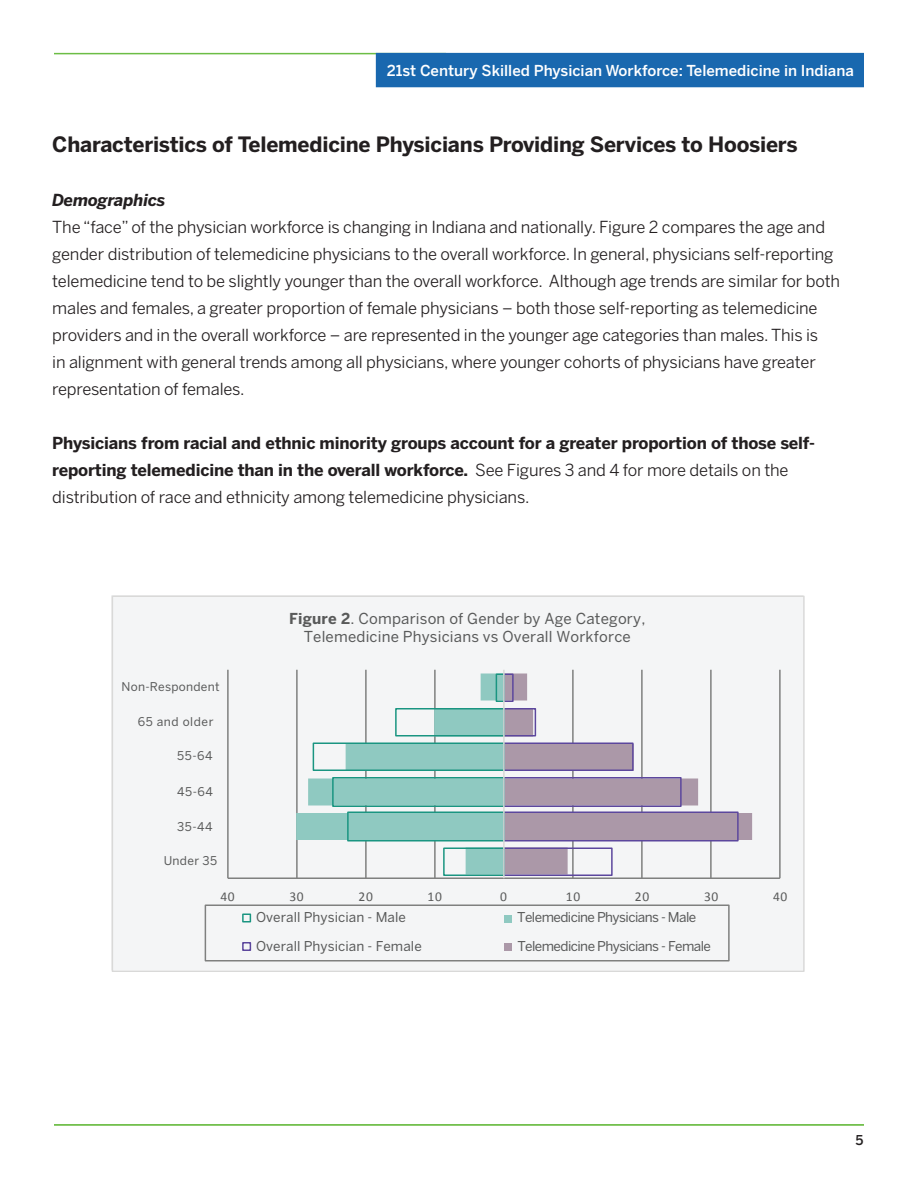
<style>
.page{position:relative;width:918px;height:1188px;background:#fff}
.page>*{position:absolute;margin:0;border:0;box-sizing:border-box;transform-origin:0 0}
.Header_1{font:700 21px "Benton Sans";letter-spacing:-.01em;color:#231f20}
.body_text{font:16.5px/27px "Benton Sans";letter-spacing:-.01em;color:#231f20}
.body_text-2{font:700 16.5px/27px "Benton Sans";letter-spacing:-.01em;color:#231f20}
.body_text-3{font:italic 700 16.5px "Benton Sans";letter-spacing:-.01em;color:#231f20}
.t1{font:15px/18px "Benton Sans";letter-spacing:.01em;color:#595a5a;text-align:center}
.t2{font:500 15px "Benton Sans";color:#fff}
.t3{font:13.5px "Benton Sans";letter-spacing:-.04em;color:#595a5a}
.t4{font:13.5px "Benton Sans";letter-spacing:.005em;color:#595a5a}
.t5{font:13.5px "Calibri";letter-spacing:.05em;color:#595a5a}
.t6{font:500 13.5px "Benton Sans";color:#231f20}
.t7{font:12px "Benton Sans";letter-spacing:.025em;color:#595a5a}
.t8{font:12px "Benton Sans";letter-spacing:.05em;color:#595a5a}
.s1{font-weight:400}
.s2{font-weight:700}
</style>
<div class="page">
<hr style="left:54px;top:53px;width:392px;height:1px;background:#6cbd45">
<div style="left:376px;top:53px;width:488px;height:34px;background:#1968af"></div>
<hr style="left:54px;top:1125px;width:810px;height:1px;background:#6cbd45">
<div style="left:112px;top:596px;width:691px;height:374px;background:#f4f5f6"></div>
<hr style="left:227px;top:670px;width:2px;height:208px;background:#7f807f">
<hr style="left:296px;top:670px;width:2px;height:208px;background:#7f807f">
<hr style="left:365px;top:670px;width:2px;height:208px;background:#7f807f">
<hr style="left:434px;top:670px;width:2px;height:208px;background:#7f807f">
<hr style="left:572px;top:670px;width:2px;height:208px;background:#7f807f">
<hr style="left:641px;top:670px;width:2px;height:208px;background:#7f807f">
<hr style="left:710px;top:670px;width:2px;height:208px;background:#7f807f">
<hr style="left:779px;top:670px;width:2px;height:208px;background:#7f807f">
<svg style="left:739px;top:813px;width:13px;height:27px"></svg>
<svg style="left:505px;top:673px;width:234px;height:204px"></svg>
<svg style="left:296px;top:673px;width:207px;height:204px"></svg>
<hr style="left:228px;top:877px;width:552px;height:2px;background:#7f807f">
<hr style="left:503px;top:670px;width:2px;height:208px;background:#d9d9d8">
<div style="left:205px;top:904px;width:525px;height:58px;border:2px solid #7f807f"></div>
<div style="left:242px;top:914px;width:9px;height:8px;border:2px solid #1a9581"></div>
<div style="left:505px;top:915px;width:7px;height:7px;background:#8fc9c1"></div>
<div style="left:242px;top:942px;width:9px;height:9px;border:2px solid #5c479d"></div>
<div style="left:505px;top:944px;width:7px;height:7px;background:#ab98a8"></div>
<div style="left:112px;top:596px;width:693px;height:376px;border:2px solid #d9d9d8"></div>
<p class="t2" style="left:387px;top:61px;width:469px">21st Century Skilled Physician Workforce: Telemedicine in Indiana</p>
<p class="Header_1" style="left:52px;top:131px;width:747px">Characteristics of Telemedicine Physicians Providing Services to Hoosiers</p>
<p class="body_text-3" style="left:52px;top:189px;width:115px">Demographics</p>
<p class="body_text" style="left:52px;top:213px;width:789px">The “face” of the physician workforce is changing in Indiana and nationally. Figure 2 compares the age and gender distribution of telemedicine physicians to the overall workforce. In general, physicians self-reporting telemedicine tend to be slightly younger than the overall workforce. Although age trends are similar for both males and females, a greater proportion of female physicians – both those self-reporting as telemedicine providers and in the overall workforce – are represented in the younger age categories than males. This is<br>in alignment with general trends among all physicians, where younger cohorts of physicians have greater representation of females.</p>
<p class="body_text-2" style="left:52px;top:429px;width:764px">Physicians from racial and ethnic minority groups account for a greater proportion of those self&shy;reporting telemedicine than in the overall workforce. <span class="s1">See Figures 3 and 4 for more details on the distribution of race and ethnicity among telemedicine physicians.</span></p>
<p class="t7" style="left:122px;top:680px;width:100px">Non-Respondent</p>
<p class="t8" style="left:138px;top:714px;width:77px">65 and older</p>
<p class="t7" style="left:177px;top:749px;width:37px">55-64</p>
<p class="t7" style="left:177px;top:785px;width:37px">45-64</p>
<p class="t7" style="left:177px;top:819px;width:37px">35-44</p>
<p class="t7" style="left:164px;top:854px;width:55px">Under 35</p>
<p class="t1" style="left:289px;top:610px;width:358px"><span class="s2">Figure 2</span>. Comparison of Gender by Age Category,<br>Telemedicine Physicians vs Overall Workforce</p>
<p class="t5" style="left:220px;top:888px;width:16px">40</p>
<p class="t5" style="left:289px;top:888px;width:16px">30</p>
<p class="t5" style="left:359px;top:888px;width:16px">20</p>
<p class="t5" style="left:428px;top:888px;width:16px">10</p>
<p class="t5" style="left:500px;top:888px;width:8px">0</p>
<p class="t5" style="left:566px;top:888px;width:16px">10</p>
<p class="t5" style="left:635px;top:888px;width:16px">20</p>
<p class="t5" style="left:704px;top:888px;width:16px">30</p>
<p class="t5" style="left:773px;top:888px;width:16px">40</p>
<p class="t4" style="left:256px;top:909px;width:152px">Overall Physician - Male</p>
<p class="t3" style="left:517px;top:909px;width:181px">Telemedicine Physicians - Male</p>
<p class="t4" style="left:256px;top:938px;width:167px">Overall Physician - Female</p>
<p class="t3" style="left:517px;top:938px;width:195px">Telemedicine Physicians - Female</p>
<p class="t6" style="left:855px;top:1131px;width:10px">5</p>
</div>
